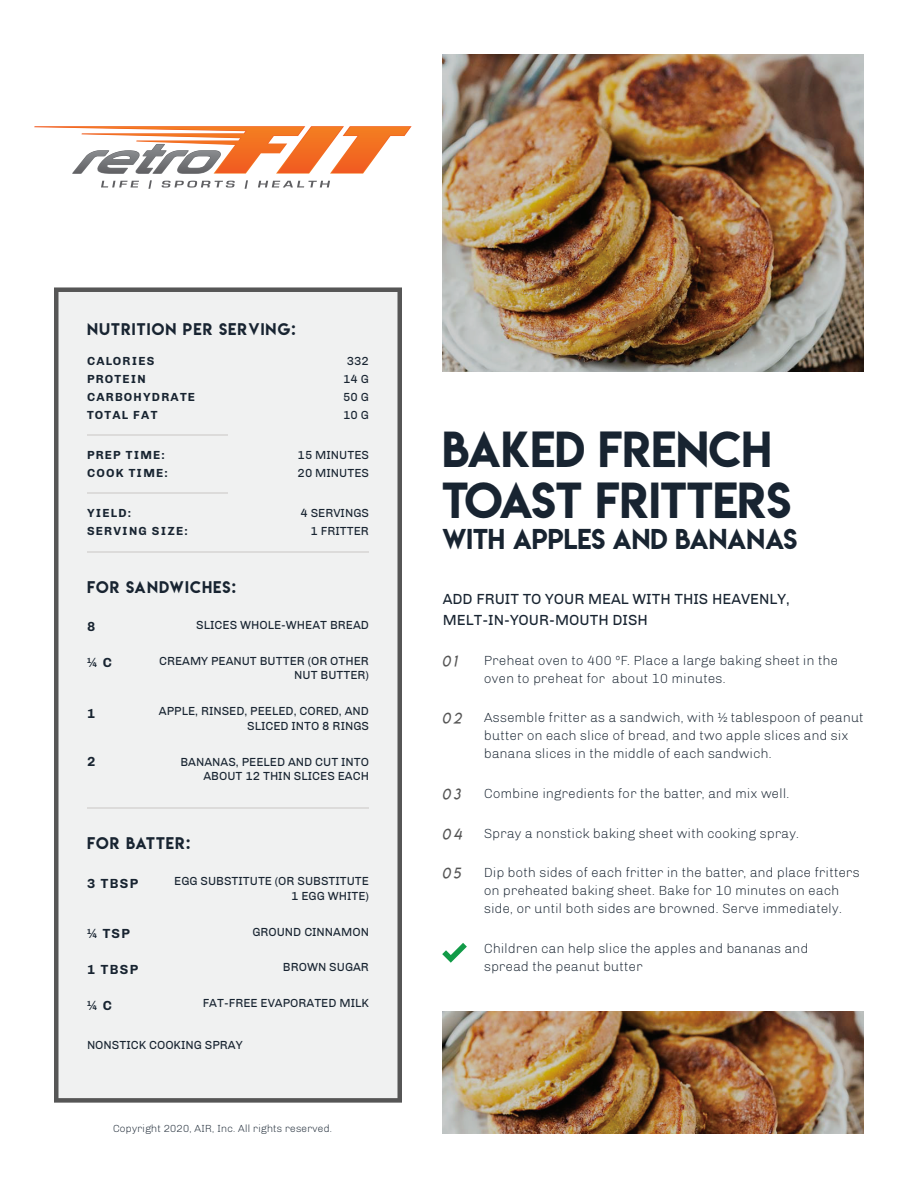
<style>
.page{position:relative;width:918px;height:1188px;background:#fff}
.page>*{position:absolute;margin:0;border:0;box-sizing:border-box;transform-origin:0 0}
.t1{font:45px/51px "Lemon Milk";color:#182431}
.t2{font:25.5px "Lemon Milk";color:#182431}
.t3{font:15px/21px "Chivo";color:#182431}
.t4{font:15px "Lemon Milk";letter-spacing:.075em;color:#182431}
.t5{font:15px "Lemon Milklightitalic";letter-spacing:.2em;color:#565656}
.t6{font:300 13.5px/18px "Chivo";color:#182431}
.t7{font:700 13.5px "Chivo";letter-spacing:.1em;color:#182431}
.t8{font:12px/18px "Chivo";color:#182431;text-align:right}
.t9{font:700 12px/18px "Chivo";letter-spacing:.1em;color:#182431}
.t10{font:300 10.5px "Chivo";color:#182431}
</style>
<div class="page">
<img style="left:443px;top:54px;width:421px;height:317px">
<img style="left:443px;top:1011px;width:421px;height:123px">
<div style="left:54px;top:287px;width:348px;height:816px;background:#f0f1f1"></div>
<hr style="left:87px;top:434px;width:141px;height:2px;background:#dcdbda">
<hr style="left:87px;top:551px;width:282px;height:2px;background:#dcdbda">
<hr style="left:87px;top:492px;width:141px;height:2px;background:#dcdbda">
<hr style="left:87px;top:808px;width:282px;height:1px;background:#dcdbda">
<svg style="left:442px;top:943px;width:25px;height:20px"></svg>
<svg style="left:101px;top:181px;width:38px;height:6px"></svg>
<svg style="left:148px;top:180px;width:4px;height:9px"></svg>
<svg style="left:162px;top:181px;width:73px;height:7px"></svg>
<svg style="left:245px;top:180px;width:3px;height:9px"></svg>
<svg style="left:258px;top:181px;width:72px;height:6px"></svg>
<svg style="left:34px;top:126px;width:378px;height:48px"></svg>
<p class="t4" style="left:87px;top:318px;width:210px">NUTRITION PER SERVING:</p>
<p class="t9" style="left:87px;top:352px;width:110px">CALORIES<br>PROTEIN<br>CARBOHYDRATE<br>TOTAL FAT</p>
<p class="t8" style="left:343px;top:352px;width:27px;text-align:center">332<br>14 G<br>50 G<br>10 G</p>
<p class="t9" style="left:87px;top:446px;width:82px">PREP TIME:<br>COOK TIME:</p>
<p class="t8" style="left:298px;top:446px;width:73px;text-align:left">15 MINUTES<br>20 MINUTES</p>
<p class="t9" style="left:87px;top:504px;width:102px">YIELD:<br>SERVING SIZE:</p>
<p class="t8" style="left:300px;top:504px;width:70px">4 SERVINGS<br>1 FRITTER</p>
<p class="t4" style="left:87px;top:576px;width:150px">FOR SANDWICHES:</p>
<p class="t7" style="left:87px;top:619px;width:10px">8</p>
<p class="t8" style="left:159px;top:654px;width:211px;line-height:14.4px">CREAMY PEANUT BUTTER (OR OTHER<br>NUT BUTTER)</p>
<p class="t8" style="left:196px;top:616px;width:174px">SLICES WHOLE-WHEAT BREAD</p>
<p class="t7" style="left:87px;top:655px;width:26px">¼ C</p>
<p class="t7" style="left:87px;top:705px;width:10px">1</p>
<p class="t7" style="left:87px;top:753px;width:10px">2</p>
<p class="t8" style="left:159px;top:704px;width:212px;line-height:14.4px">APPLE, RINSED, PEELED, CORED, AND<br>SLICED INTO 8 RINGS</p>
<p class="t8" style="left:181px;top:754px;width:190px;line-height:14.4px">BANANAS, PEELED AND CUT INTO<br>ABOUT 12 THIN SLICES EACH</p>
<p class="t4" style="left:87px;top:832px;width:105px">FOR BATTER:</p>
<p class="t7" style="left:87px;top:875px;width:53px">3 TBSP</p>
<p class="t8" style="left:174px;top:874px;width:196px;line-height:14.4px">EGG SUBSTITUTE (OR SUBSTITUTE<br>1 EGG WHITE)</p>
<p class="t7" style="left:87px;top:925px;width:45px">¼ TSP</p>
<p class="t8" style="left:252px;top:922px;width:118px">GROUND CINNAMON</p>
<p class="t7" style="left:87px;top:961px;width:53px">1 TBSP</p>
<p class="t8" style="left:283px;top:958px;width:88px">BROWN SUGAR</p>
<p class="t7" style="left:87px;top:997px;width:26px">¼ C</p>
<p class="t8" style="left:203px;top:994px;width:168px">FAT-FREE EVAPORATED MILK</p>
<p class="t8" style="left:87px;top:1036px;width:157px">NONSTICK COOKING SPRAY</p>
<p class="t10" style="left:113px;top:1122px;width:221px">Copyright 2020, AIR, Inc. All rights reserved.</p>
<h1 class="t1" style="left:442px;top:424px;width:351px">BAKED FRENCH<br>TOAST FRITTERS</h1>
<h2 class="t2" style="left:442px;top:520px;width:357px">WITH APPLES AND BANANAS</h2>
<p class="t3" style="left:443px;top:588px;width:348px">ADD FRUIT TO YOUR MEAL WITH THIS HEAVENLY,<br>MELT-IN-YOUR-MOUTH DISH</p>
<p class="t6" style="left:484px;top:651px;width:356px">Preheat oven to 400 ºF. Place a large baking sheet in the oven to preheat for about 10 minutes.</p>
<p class="t5" style="left:442px;top:709px;width:21px">02</p>
<p class="t6" style="left:484px;top:708px;width:381px">Assemble fritter as a sandwich, with ½ tablespoon of peanut butter on each slice of bread, and two apple slices and six banana slices in the middle of each sandwich.</p>
<p class="t5" style="left:442px;top:785px;width:20px">03</p>
<p class="t6" style="left:484px;top:784px;width:307px">Combine ingredients for the batter, and mix well.</p>
<p class="t5" style="left:442px;top:825px;width:21px">04</p>
<p class="t6" style="left:484px;top:824px;width:317px">Spray a nonstick baking sheet with cooking spray.</p>
<p class="t5" style="left:442px;top:864px;width:20px">05</p>
<p class="t6" style="left:484px;top:864px;width:377px">Dip both sides of each fritter in the batter, and place fritters on preheated baking sheet. Bake for 10 minutes on each side, or until both sides are browned. Serve immediately.</p>
<p class="t6" style="left:484px;top:939px;width:326px">Children can help slice the apples and bananas and spread the peanut butter</p>
<p class="t5" style="left:442px;top:651px;width:16px">01</p>
</div>
